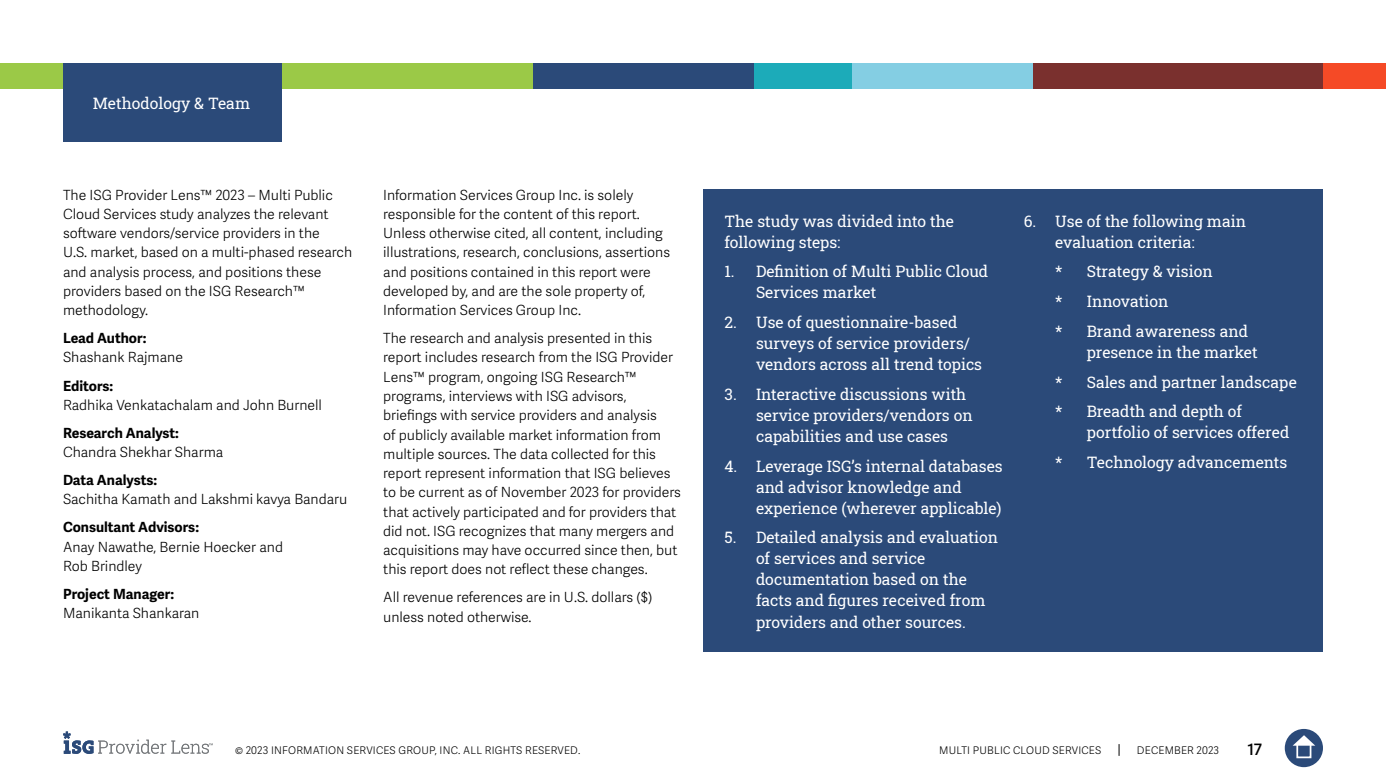
<style>
.page{position:relative;width:1386px;height:780px;background:#fff}
.page>*{position:absolute;margin:0;border:0;box-sizing:border-box;transform-origin:0 0}
.t1{font:15.75px/21px "Roboto Slab ISG P Regular";color:#fff}
.t2{font:600 15.75px "Adelle Sans";color:#000}
.t3{font:300 14px/19.2px "Adelle Sans";color:#000}
.t4{font:700 14px "Adelle Sans";color:#000}
.t5{font:300 10.5px "Adelle Sans";letter-spacing:.02em;color:#000}
</style>
<div class="page">
<div style="left:1285px;top:729px;width:38px;height:38px;background:#2b4a79;border-radius:50%"></div>
<svg style="left:1293px;top:735px;width:22px;height:10px"></svg>
<div style="left:1296px;top:743px;width:15px;height:15px;border:2px solid #fff"></div>
<svg style="left:1119px;top:744px;width:1px;height:12px"></svg>
<svg style="left:63px;top:731px;width:150px;height:23px"></svg>
<div style="left:0;top:63px;width:533px;height:25px;background:#9bc947"></div>
<div style="left:533px;top:63px;width:223px;height:25px;background:#2b4a79"></div>
<div style="left:850px;top:63px;width:184px;height:25px;background:#84cee3"></div>
<div style="left:1323px;top:63px;width:63px;height:25px;background:#f54a26"></div>
<div style="left:1033px;top:63px;width:290px;height:25px;background:#7a302e"></div>
<div style="left:754px;top:63px;width:98px;height:25px;background:#1cabb9"></div>
<div style="left:63px;top:63px;width:218px;height:79px;background:#2b4a79"></div>
<div style="left:704px;top:189px;width:619px;height:462px;background:#2b4a79"></div>
<p class="t1" style="left:93px;top:92px;width:159px">Methodology &amp; Team</p>
<p class="t3" style="left:63px;top:185px;width:291px">The ISG Provider Lens™ 2023 – Multi Public Cloud Services study analyzes the relevant software vendors/service providers in the<br>U.S. market, based on a multi-phased research and analysis process, and positions these providers based on the ISG Research™ methodology.</p>
<p class="t4" style="left:63px;top:330px;width:85px">Lead Author:</p>
<p class="t3" style="left:63px;top:348px;width:122px">Shashank Rajmane</p>
<p class="t4" style="left:63px;top:377px;width:52px">Editors:</p>
<p class="t3" style="left:63px;top:395px;width:260px">Radhika Venkatachalam and John Burnell</p>
<p class="t4" style="left:63px;top:424px;width:118px">Research Analyst:</p>
<p class="t3" style="left:63px;top:443px;width:162px">Chandra Shekhar Sharma</p>
<p class="t4" style="left:63px;top:471px;width:96px">Data Analysts:</p>
<p class="t3" style="left:63px;top:490px;width:286px">Sachitha Kamath and Lakshmi kavya Bandaru</p>
<p class="t4" style="left:63px;top:519px;width:138px">Consultant Advisors:</p>
<p class="t3" style="left:63px;top:537px;width:222px">Anay Nawathe, Bernie Hoecker and<br>Rob Brindley</p>
<p class="t4" style="left:63px;top:585px;width:113px">Project Manager:</p>
<p class="t3" style="left:63px;top:604px;width:138px">Manikanta Shankaran</p>
<p class="t3" style="left:383px;top:185px;width:288px">Information Services Group Inc. is solely responsible for the content of this report.<br>Unless otherwise cited, all content, including illustrations, research, conclusions, assertions and positions contained in this report were developed by, and are the sole property of, Information Services Group Inc.</p>
<p class="t3" style="left:383px;top:329px;width:299px">The research and analysis presented in this report includes research from the ISG Provider Lens™ program, ongoing ISG Research™ programs, interviews with ISG advisors, briefings with service providers and analysis<br>of publicly available market information from multiple sources. The data collected for this report represent information that ISG believes to be current as of November 2023 for providers that actively participated and for providers that did not. ISG recognizes that many mergers and acquisitions may have occurred since then, but this report does not reflect these changes.</p>
<p class="t3" style="left:383px;top:588px;width:271px">All revenue references are in U.S. dollars ($) unless noted otherwise.</p>
<p class="t1" style="left:724px;top:210px;width:231px">The study was divided into the following steps:</p>
<p class="t1" style="left:756px;top:261px;width:234px;text-indent:-32px">1. Definition of Multi Public Cloud<br>Services market</p>
<p class="t1" style="left:756px;top:311px;width:228px;text-indent:-32px">2. Use of questionnaire-based surveys of service providers/ vendors across all trend topics</p>
<p class="t1" style="left:756px;top:383px;width:218px;text-indent:-32px">3. Interactive discussions with service providers/vendors on capabilities and use cases</p>
<p class="t1" style="left:756px;top:455px;width:248px;text-indent:-32px">4. Leverage ISG’s internal databases and advisor knowledge and experience (wherever applicable)</p>
<p class="t1" style="left:756px;top:527px;width:244px;text-indent:-32px">5. Detailed analysis and evaluation of services and service documentation based on the facts and figures received from providers and other sources.</p>
<p class="t1" style="left:1055px;top:210px;width:192px;text-indent:-32px">6. Use of the following main evaluation criteria:</p>
<p class="t1" style="left:1055px;top:256px;width:194px;line-height:29.8px">* Strategy &amp; vision<br>* Innovation<br>* Brand awareness and</p>
<p class="t1" style="left:1055px;top:337px;width:243px;line-height:29.8px;text-indent:32px">presence in the market<br>* Sales and partner landscape * Breadth and depth of</p>
<p class="t1" style="left:1055px;top:417px;width:236px;line-height:29.8px;text-align:right">portfolio of services offered<br>* Technology advancements</p>
<p class="t5" style="left:235px;top:744px;width:347px">© 2023 INFORMATION SERVICES GROUP, INC. ALL RIGHTS RESERVED.</p>
<p class="t5" style="left:939px;top:744px;width:164px">MULTI PUBLIC CLOUD SERVICES</p>
<p class="t5" style="left:1137px;top:744px;width:84px">DECEMBER 2023</p>
<p class="t2" style="left:1247px;top:740px;width:16px">17</p>
</div>
